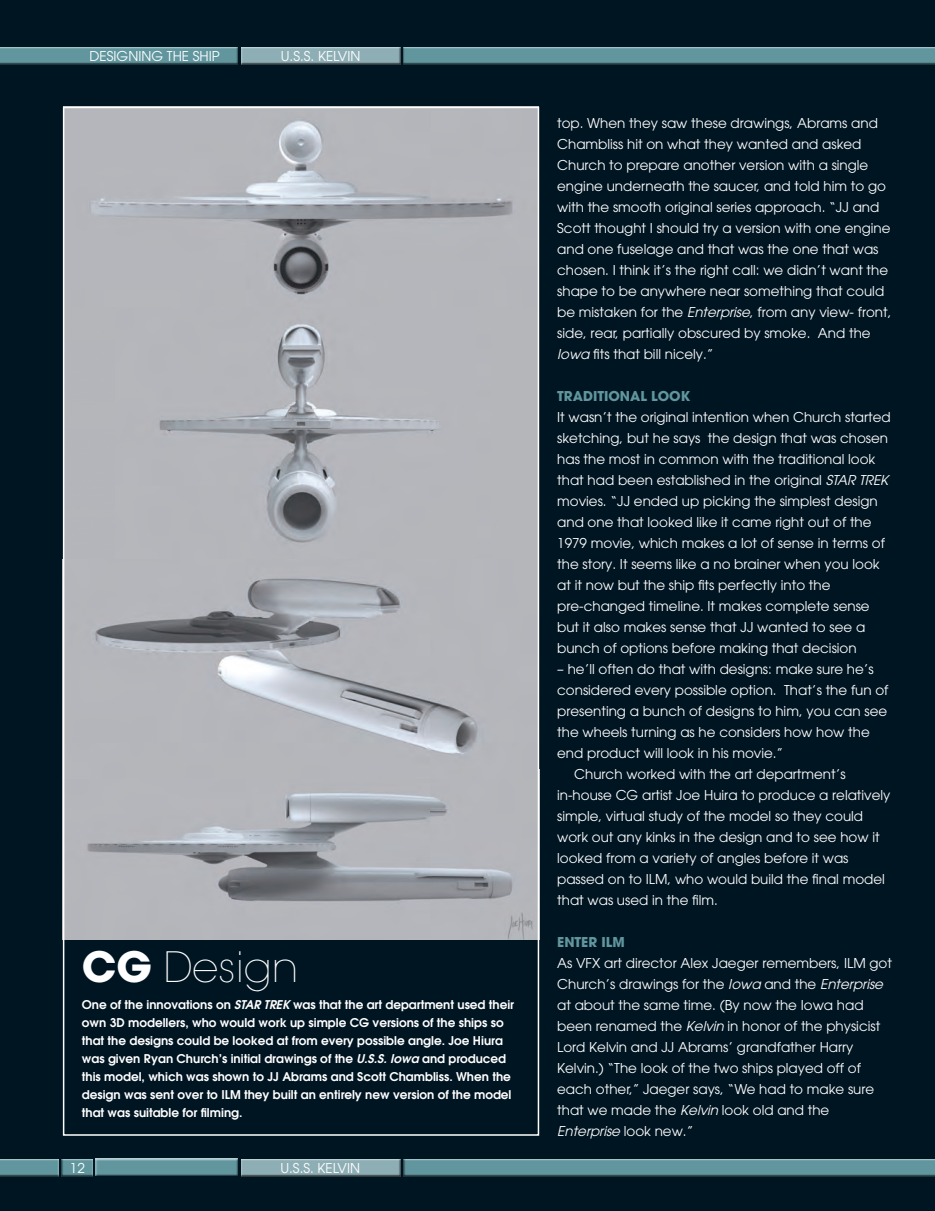
<style>
.page{position:relative;width:935px;height:1211px;background:#001522}
.page>*{position:absolute;margin:0;border:0;box-sizing:border-box;transform-origin:0 0}
.t1{font:200 41.55px "Avant Garde LT";color:#fff}
.t2{font:13.5px/21px "Avant Garde LT";color:#fff}
.t3{font:700 13.5px "Avant Garde";color:#61969e}
.t4{font:600 12px/18px "Avant Garde LT";color:#fff}
.s1{font-family:"Avant Garde";font-weight:700}
.s2{font-style:italic}
</style>
<div class="page">
<div style="left:239px;top:46px;width:162px;height:19px;background:#231f20;opacity:.75"></div>
<div style="left:0;top:46px;width:239px;height:19px;background:#231f20;opacity:.75"></div>
<div style="left:402px;top:46px;width:533px;height:19px;background:#231f20;opacity:.75"></div>
<div style="left:239px;top:1158px;width:162px;height:18px;background:#231f20;opacity:.75"></div>
<div style="left:94px;top:1158px;width:145px;height:18px;background:#231f20;opacity:.75"></div>
<div style="left:60px;top:1158px;width:34px;height:18px;background:#231f20;opacity:.75"></div>
<div style="left:0;top:1158px;width:59px;height:18px;background:#231f20;opacity:.75"></div>
<div style="left:402px;top:1158px;width:533px;height:18px;background:#231f20;opacity:.75"></div>
<img style="left:114px;top:306px;width:377px;height:254px">
<div style="left:66px;top:306px;width:48px;height:254px;background:#b4b5ba"></div>
<div style="left:491px;top:306px;width:45px;height:254px;background:#b5b6ba"></div>
<img style="left:63px;top:106px;width:476px;height:200px">
<img style="left:66px;top:779px;width:470px;height:160px">
<img style="left:66px;top:560px;width:470px;height:219px">
<p class="t2" style="left:89px;top:46px;width:132px">DESIGNING THE SHIP</p>
<p class="t2" style="left:281px;top:46px;width:81px">U.S.S. KELVIN</p>
<h1 class="t1" style="left:82px;top:942px;width:218px"><span class="s1">CG</span> Design</h1>
<p class="t4" style="left:82px;top:995px;width:434px">One of the innovations on <span class="s2">STAR TREK</span> was that the art department used their own 3D modellers, who would work up simple CG versions of the ships so that the designs could be looked at from every possible angle. Joe Hiura was given Ryan Church’s initial drawings of the <span class="s2">U.S.S. Iowa</span> and produced this model, which was shown to JJ Abrams and Scott Chambliss. When the design was sent over to ILM they built an entirely new version of the model that was suitable for filming.</p>
<p class="t2" style="left:70px;top:1157px;width:16px">12</p>
<p class="t2" style="left:280px;top:1157px;width:81px">U.S.S. KELVIN</p>
<p class="t2" style="left:557px;top:112px;width:336px">top. When they saw these drawings, Abrams and Chambliss hit on what they wanted and asked Church to prepare another version with a single engine underneath the saucer, and told him to go with the smooth original series approach. “JJ and Scott thought I should try a version with one engine and one fuselage and that was the one that was chosen. I think it’s the right call: we didn’t want the shape to be anywhere near something that could be mistaken for the <span class="s2">Enterprise</span>, from any view- front, side, rear, partially obscured by smoke. And the <span class="s2">Iowa</span> fits that bill nicely.”</p>
<p class="t3" style="left:557px;top:387px;width:133px">TRADITIONAL LOOK</p>
<p class="t2" style="left:557px;top:406px;width:335px">It wasn’t the original intention when Church started sketching, but he says the design that was chosen has the most in common with the traditional look that had been established in the original <span class="s2">STAR TREK </span>movies. “JJ ended up picking the simplest design and one that looked like it came right out of the 1979 movie, which makes a lot of sense in terms of the story. It seems like a no brainer when you look at it now but the ship fits perfectly into the pre-changed timeline. It makes complete sense but it also makes sense that JJ wanted to see a bunch of options before making that decision</p>
<p class="t2" style="left:557px;top:658px;width:318px">– he’ll often do that with designs: make sure he’s</p>
<p class="t2" style="left:557px;top:679px;width:333px">considered every possible option. That’s the fun of</p>
<p class="t2" style="left:557px;top:700px;width:331px">presenting a bunch of designs to him, you can see</p>
<p class="t2" style="left:557px;top:721px;width:314px">the wheels turning as he considers how how the</p>
<p class="t2" style="left:557px;top:742px;width:227px">end product will look in his movie.”</p>
<p class="t2" style="left:574px;top:763px;width:273px">Church worked with the art department’s</p>
<p class="t2" style="left:557px;top:784px;width:335px">in-house CG artist Joe Huira to produce a relatively</p>
<p class="t2" style="left:557px;top:805px;width:307px">simple, virtual study of the model so they could</p>
<p class="t2" style="left:557px;top:826px;width:324px">work out any kinks in the design and to see how it</p>
<p class="t2" style="left:557px;top:847px;width:293px">looked from a variety of angles before it was</p>
<p class="t2" style="left:557px;top:868px;width:329px">passed on to ILM, who would build the final model</p>
<p class="t2" style="left:557px;top:889px;width:162px">that was used in the film.</p>
<p class="t3" style="left:557px;top:933px;width:67px">ENTER ILM</p>
<p class="t2" style="left:557px;top:952px;width:336px">As VFX art director Alex Jaeger remembers, ILM got Church’s drawings for the <span class="s2">Iowa</span> and the <span class="s2">Enterprise </span>at about the same time. (By now the Iowa had been renamed the <span class="s2">Kelvin</span> in honor of the physicist Lord Kelvin and JJ Abrams’ grandfather Harry Kelvin.) “The look of the two ships played off of each other,” Jaeger says, “We had to make sure that we made the <span class="s2">Kelvin</span> look old and the <span class="s2">Enterprise</span> look new.”</p>
</div>
